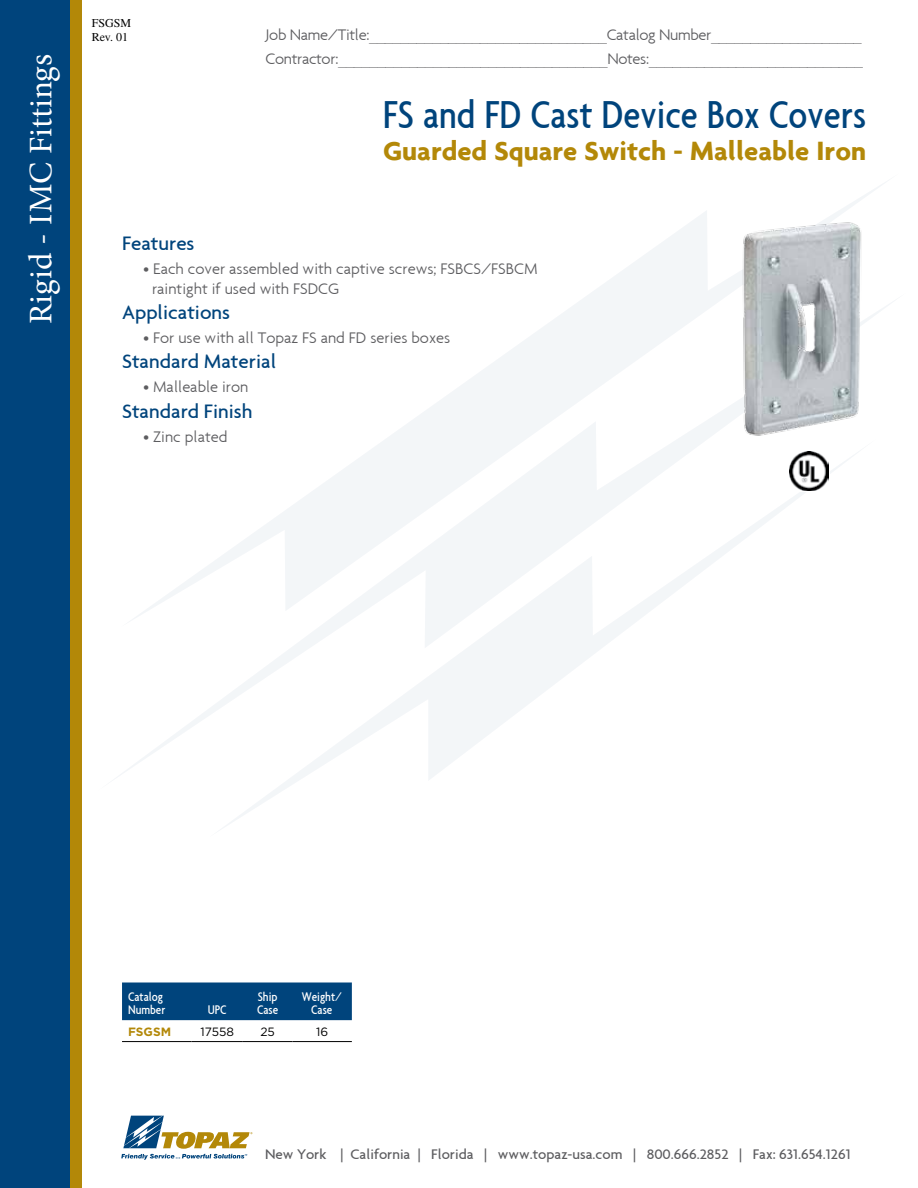
<style>
.page{position:relative;width:918px;height:1188px;background:#fff}
.page>*{position:absolute;margin:0;border:0;box-sizing:border-box;transform-origin:0 0}
.t1{font:500 condensed 42px "Agenda";color:#00447c}
.t2{font:33px "Minion Pro";color:#fff}
.t3{font:700 28.5px "Agenda";color:#b38808}
.t4{font:500 21px "Agenda";color:#00447c}
.t5{font:300 16.5px/24px "Agenda";letter-spacing:-.02em;color:#5d5d60}
.t6{font:300 16.5px/19.5px "Agenda";color:#5d5d60}
.t7{font:500 15px "Agenda";color:#5d5d60}
.t8{font:500 condensed 13.5px/13.5px "Agenda";color:#fff}
.t9{font:12px/14.4px "Times";color:#000}
.t10{font:12px "Gotham";color:#000}
.t11{font:700 12px "Gotham";color:#b38808}
</style>
<div class="page">
<div style="left:0;top:0;width:71px;height:1188px;background:#00447c"></div>
<div style="left:71px;top:0;width:11px;height:1188px;background:#b38808"></div>
<svg style="left:593px;top:182px;width:293px;height:110px"></svg>
<svg style="left:116px;top:292px;width:596px;height:486px"></svg>
<svg style="left:208px;top:438px;width:650px;height:392px"></svg>
<svg style="left:121px;top:1116px;width:131px;height:44px"></svg>
<div style="left:786px;top:452px;width:44px;height:40px;background:#fff"></div>
<img style="left:789px;top:452px;width:40px;height:39px">
<img style="left:712px;top:208px;width:182px;height:244px">
<div style="left:122px;top:982px;width:230px;height:38px;background:#00447c"></div>
<hr style="left:122px;top:1041px;width:70px;height:1px;background:#000">
<hr style="left:192px;top:1041px;width:51px;height:1px;background:#000">
<hr style="left:243px;top:1041px;width:50px;height:1px;background:#000">
<hr style="left:293px;top:1041px;width:59px;height:1px;background:#000">
<h2 class="t2" style="left:19px;top:324px;width:272px;rotate:-90deg">Rigid - IMC Fittings</h2>
<p class="t9" style="left:92px;top:15px;width:41px">FSGSM<br>Rev. 01</p>
<p class="t5" style="left:266px;top:22px;width:599px">Job Name/Title:______________________________Catalog Number___________________<br>Contractor:__________________________________Notes:___________________________</p>
<h1 class="t1" style="left:383px;top:91px;width:485px">FS and FD Cast Device Box Covers</h1>
<h3 class="t3" style="left:383px;top:133px;width:485px">Guarded Square Switch - Malleable Iron</h3>
<p class="t4" style="left:122px;top:231px;width:74px">Features</p>
<p class="t6" style="left:152px;top:259px;width:387px;text-indent:-9px">• Each cover assembled with captive screws; FSBCS/FSBCM raintight if used with FSDCG</p>
<p class="t4" style="left:122px;top:300px;width:110px">Applications</p>
<p class="t6" style="left:143px;top:328px;width:309px">• For use with all Topaz FS and FD series boxes</p>
<p class="t4" style="left:122px;top:349px;width:156px">Standard Material</p>
<p class="t6" style="left:143px;top:377px;width:107px">• Malleable iron</p>
<p class="t4" style="left:122px;top:398px;width:132px">Standard Finish</p>
<p class="t6" style="left:143px;top:426px;width:86px">• Zinc plated</p>
<p class="t8" style="left:128px;top:989px;width:39px">Catalog<br>Number</p>
<p class="t8" style="left:208px;top:1003px;width:20px">UPC</p>
<p class="t8" style="left:257px;top:989px;width:23px">Ship<br>Case</p>
<p class="t8" style="left:302px;top:989px;width:41px;text-align:center">Weight/<br>Case</p>
<p class="t11" style="left:128px;top:1023px;width:45px">FSGSM</p>
<p class="t10" style="left:201px;top:1024px;width:35px">17558</p>
<p class="t10" style="left:260px;top:1024px;width:16px">25</p>
<p class="t10" style="left:316px;top:1024px;width:14px">16</p>
<p class="t7" style="left:265px;top:1145px;width:587px">New York | California | Florida | www.topaz-usa.com | 800.666.2852 | Fax: 631.654.1261</p>
</div>
